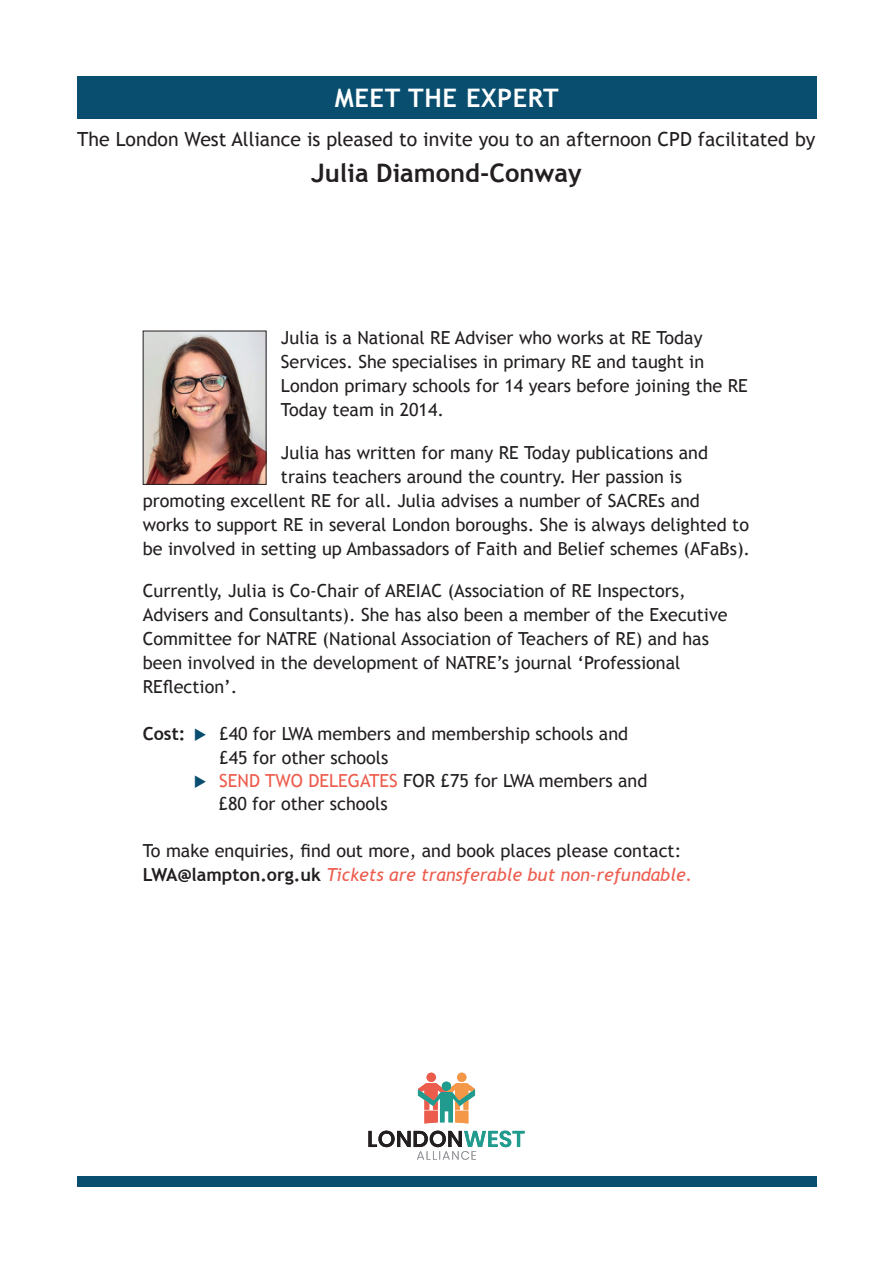
<style>
.page{position:relative;width:893px;height:1263px;background:#fff}
.page>*{position:absolute;margin:0;border:0;box-sizing:border-box;transform-origin:0 0}
.t1{font:700 25.5px "Trebuchet MS";color:#231f20}
.t2{font:700 25.5px "Trebuchet MS";letter-spacing:.025em;color:#fff}
.t3{font:19.5px "Trebuchet MS";color:#231f20}
.t4{font:18px/24px "Trebuchet MS";color:#231f20}
.s1{font-weight:700}
.s2{color:#094e6f}
.s3{color:#ed5c4d}
.s4{font-style:italic;color:#ed5c4d}
</style>
<div class="page">
<div style="left:77px;top:1176px;width:739px;height:10px;background:#094e6f"></div>
<div style="left:77px;top:77px;width:739px;height:42px;background:#094e6f"></div>
<svg style="left:418px;top:1073px;width:57px;height:50px"></svg>
<svg style="left:368px;top:1130px;width:157px;height:30px"></svg>
<img style="left:145px;top:333px;width:119px;height:150px">
<h1 class="t2" style="left:335px;top:82px;width:226px">MEET THE EXPERT</h1>
<p class="t3" style="left:77px;top:128px;width:740px">The London West Alliance is pleased to invite you to an afternoon CPD facilitated by</p>
<h1 class="t1" style="left:311px;top:157px;width:272px">Julia Diamond-Conway</h1>
<p class="t4" style="left:281px;top:326px;width:468px">Julia is a National RE Adviser who works at RE Today Services. She specialises in primary RE and taught in London primary schools for 14 years before joining the RE Today team in 2014.</p>
<p class="t4" style="left:281px;top:440px;width:429px">Julia has written for many RE Today publications and</p>
<p class="t4" style="left:281px;top:464px;width:402px">trains teachers around the country. Her passion is</p>
<p class="t4" style="left:143px;top:488px;width:559px">promoting excellent RE for all. Julia advises a number of SACREs and</p>
<p class="t4" style="left:143px;top:512px;width:608px">works to support RE in several London boroughs. She is always delighted to</p>
<p class="t4" style="left:143px;top:536px;width:609px">be involved in setting up Ambassadors of Faith and Belief schemes (AFaBs).</p>
<p class="t4" style="left:143px;top:579px;width:586px">Currently, Julia is Co-Chair of AREIAC (Association of RE Inspectors, Advisers and Consultants). She has also been a member of the Executive Committee for NATRE (National Association of Teachers of RE) and has been involved in the development of NATRE’s journal ‘Professional REflection’.</p>
<p class="t4" style="left:219px;top:722px;width:410px;line-height:23.4px;text-indent:-76px"><span class="s1">Cost:</span> <span class="s2">◆</span> £40 for LWA members and membership schools and £45 for other schools</p>
<p class="t4" style="left:219px;top:769px;width:430px;line-height:23.4px;text-indent:-25px"><span class="s2">◆</span> <span class="s3">SEND TWO DELEGATES</span> FOR £75 for LWA members and £80 for other schools</p>
<p class="t4" style="left:143px;top:839px;width:551px;line-height:23.4px">To make enquiries, find out more, and book places please contact:<br><span class="s1">LWA@lampton.org.uk</span> <span class="s4">Tickets are transferable but non-refundable.</span></p>
</div>
